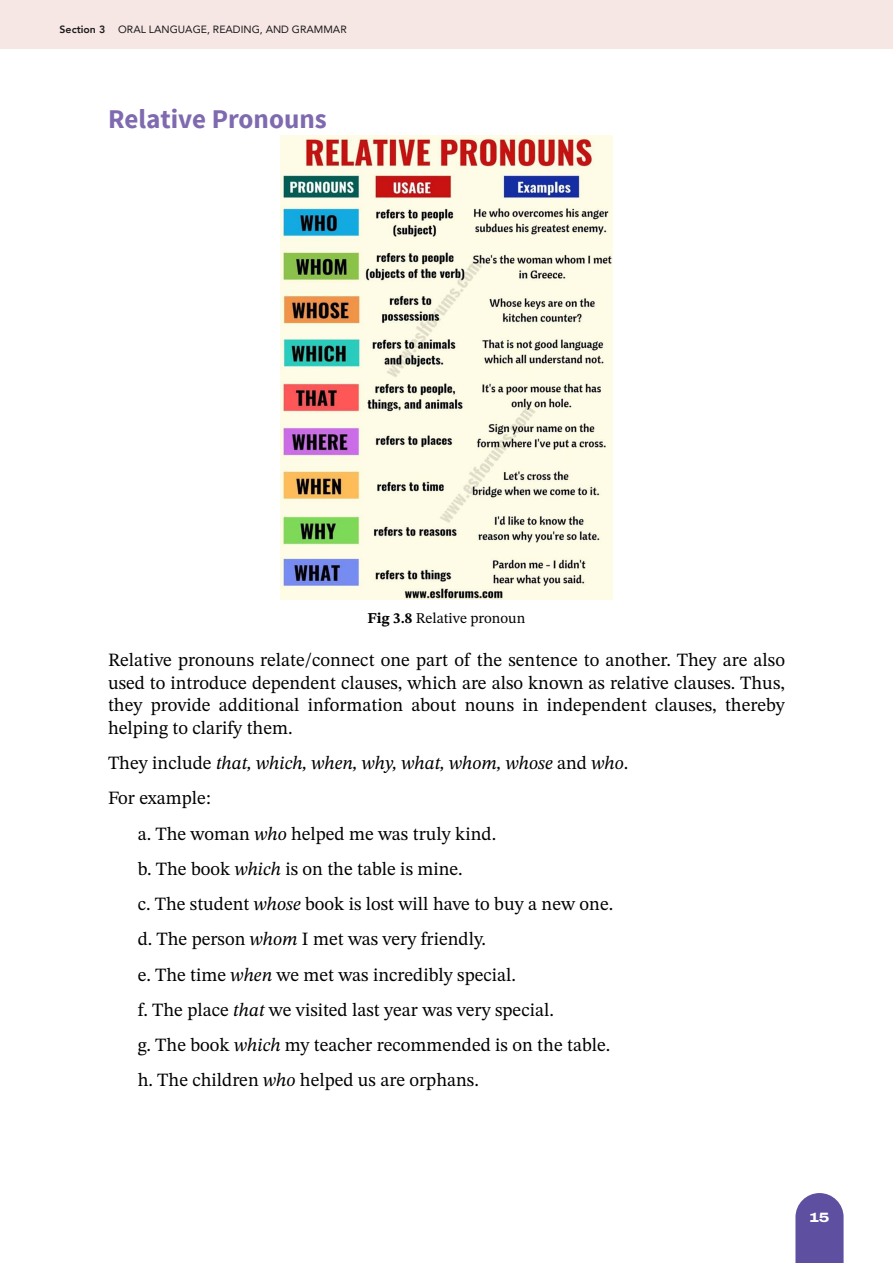
<style>
.page{position:relative;width:893px;height:1263px;background:#fff}
.page>*{position:absolute;margin:0;border:0;box-sizing:border-box;transform-origin:0 0}
.t1{font:700 27px "Source Sans Pro";color:#7f6aaf}
.t2{font:18.75px/22.5px "STIX Two Text";color:#000;text-align:justify}
.t3{font:italic 18.75px "STIX Two Text";color:#000}
.t4{font:15px "STIX Two Text";color:#000}
.t5{font:800 13.5px "Archivo Expanded";color:#fff}
.t6{font:10.5px "Avenir";color:#1a1a1a}
.s1{font-weight:800}
.s2{font-weight:700}
.s3{font-style:normal}
.s4{font-style:italic}
</style>
<div class="page">
<div style="left:0;top:0;width:893px;height:49px;background:#f6e6e4"></div>
<svg style="left:795px;top:1193px;width:49px;height:70px;background:#6d5fa9"></svg>
<img style="left:281px;top:135px;width:331px;height:464px">
<p class="t6" style="left:60px;top:21px;width:289px"><span class="s1">Section 3</span> ORAL LANGUAGE, READING, AND GRAMMAR</p>
<h1 class="t1" style="left:108px;top:102px;width:220px">Relative Pronouns</h1>
<p class="t4" style="left:368px;top:607px;width:159px"><span class="s2">Fig 3.8</span> Relative pronoun</p>
<p class="t2" style="left:108px;top:649px;width:678px">Relative pronouns relate/connect one part of the sentence to another. They are also used to introduce dependent clauses, which are also known as relative clauses. Thus, they provide additional information about nouns in independent clauses, thereby helping to clarify them.</p>
<p class="t3" style="left:108px;top:749px;width:522px"><span class="s3">They include</span> that, which, when, why, what, whom, whose <span class="s3">and</span> who<span class="s3">.</span></p>
<p class="t2" style="left:108px;top:787px;width:104px">For example:</p>
<p class="t2" style="left:138px;top:822px;width:360px">a. The woman <span class="s4">who</span> helped me was truly kind.</p>
<p class="t2" style="left:138px;top:857px;width:327px">b. The book <span class="s4">which</span> is on the table is mine.</p>
<p class="t2" style="left:138px;top:892px;width:477px">c. The student <span class="s4">whose</span> book is lost will have to buy a new one.</p>
<p class="t2" style="left:138px;top:928px;width:350px">d. The person <span class="s4">whom</span> I met was very friendly.</p>
<p class="t2" style="left:138px;top:963px;width:380px">e. The time <span class="s4">when</span> we met was incredibly special.</p>
<p class="t2" style="left:138px;top:998px;width:418px">f. The place <span class="s4">that</span> we visited last year was very special.</p>
<p class="t2" style="left:138px;top:1033px;width:474px">g. The book <span class="s4">which</span> my teacher recommended is on the table.</p>
<p class="t2" style="left:138px;top:1069px;width:343px">h. The children <span class="s4">who</span> helped us are orphans.</p>
<p class="t5" style="left:809px;top:1207px;width:22px">15</p>
</div>
